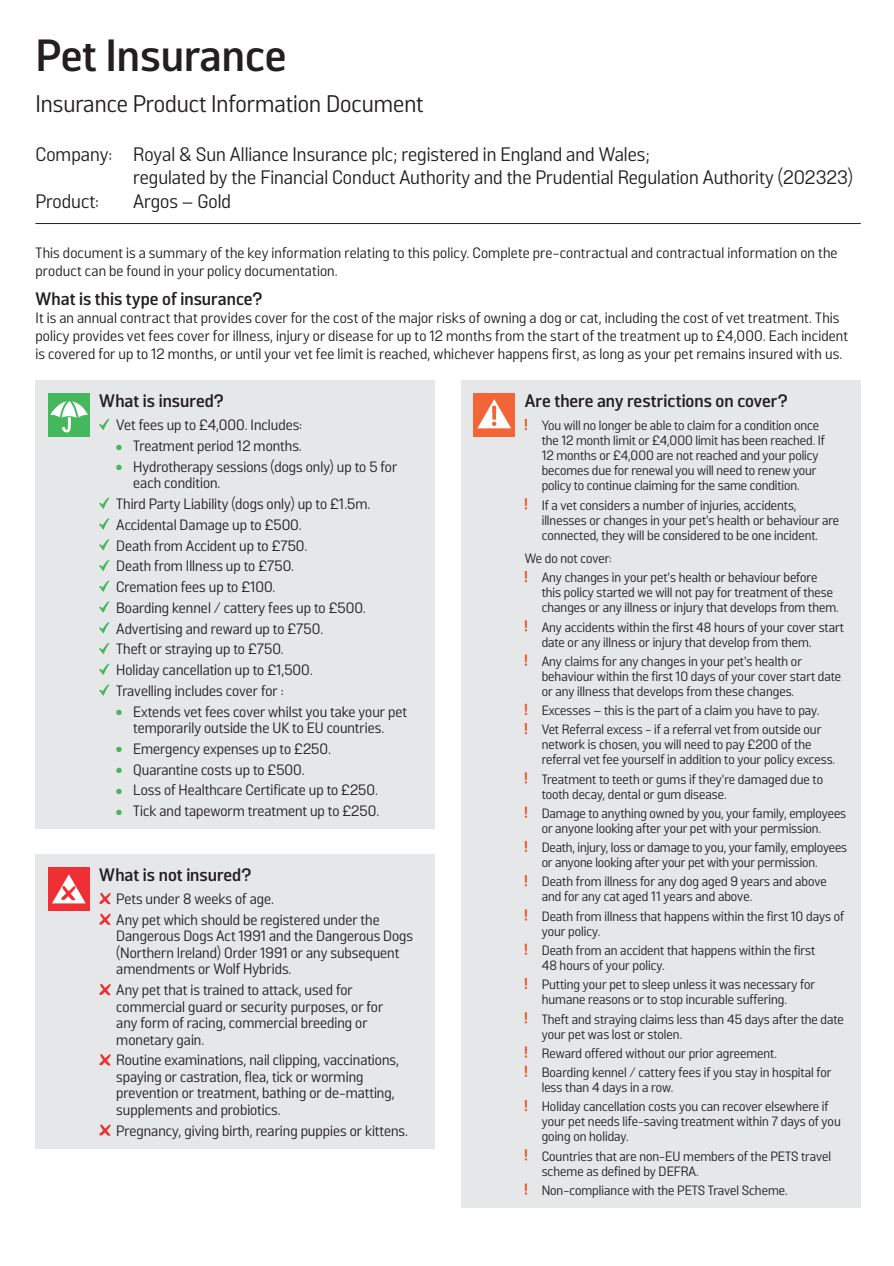
<style>
.page{position:relative;width:894px;height:1266px;background:#fff}
.page>*{position:absolute;margin:0;border:0;box-sizing:border-box;transform-origin:0 0}
.t1{font:700 45px "Argos";color:#231f20}
.t2{font:24px "Argos";color:#231f20}
.t3{font:19.5px "Argos";color:#231f20}
.t4{font:700 18px "Argos";color:#231f20}
.t5{font:15px/20.7px "Argos";color:#231f20}
.t6{font:13.5px/15px "Argos";color:#231f20}
.s1{color:#44b85c}
</style>
<div class="page">
<hr style="left:35px;top:223px;width:825px;height:1px;background:#231f20">
<div style="left:35px;top:854px;width:400px;height:294px;background:#e6e7e9"></div>
<div style="left:48px;top:867px;width:41px;height:43px;background:#ee3034"></div>
<svg style="left:52px;top:874px;width:34px;height:29px"></svg>
<svg style="left:99px;top:892px;width:12px;height:12px"></svg>
<svg style="left:99px;top:913px;width:12px;height:12px"></svg>
<svg style="left:99px;top:983px;width:12px;height:12px"></svg>
<svg style="left:99px;top:1054px;width:12px;height:11px"></svg>
<svg style="left:99px;top:1124px;width:12px;height:12px"></svg>
<div style="left:461px;top:380px;width:399px;height:827px;background:#e6e7e9"></div>
<div style="left:473px;top:393px;width:42px;height:43px;background:#f26536"></div>
<svg style="left:477px;top:399px;width:34px;height:29px"></svg>
<svg style="left:524px;top:419px;width:3px;height:11px"></svg>
<svg style="left:524px;top:498px;width:3px;height:11px"></svg>
<svg style="left:524px;top:571px;width:3px;height:11px"></svg>
<svg style="left:524px;top:620px;width:3px;height:11px"></svg>
<svg style="left:524px;top:654px;width:3px;height:12px"></svg>
<svg style="left:524px;top:703px;width:3px;height:12px"></svg>
<svg style="left:524px;top:723px;width:3px;height:11px"></svg>
<svg style="left:524px;top:772px;width:3px;height:11px"></svg>
<svg style="left:524px;top:806px;width:3px;height:12px"></svg>
<svg style="left:524px;top:840px;width:3px;height:12px"></svg>
<svg style="left:524px;top:875px;width:3px;height:11px"></svg>
<svg style="left:524px;top:909px;width:3px;height:11px"></svg>
<svg style="left:524px;top:943px;width:3px;height:12px"></svg>
<svg style="left:524px;top:977px;width:3px;height:12px"></svg>
<svg style="left:524px;top:1012px;width:3px;height:11px"></svg>
<svg style="left:524px;top:1046px;width:3px;height:11px"></svg>
<svg style="left:524px;top:1065px;width:3px;height:12px"></svg>
<svg style="left:524px;top:1100px;width:3px;height:11px"></svg>
<svg style="left:524px;top:1149px;width:3px;height:11px"></svg>
<svg style="left:524px;top:1183px;width:3px;height:11px"></svg>
<div style="left:35px;top:380px;width:400px;height:449px;background:#e6e7e9"></div>
<div style="left:48px;top:393px;width:41px;height:43px;background:#44b85c"></div>
<svg style="left:50px;top:397px;width:40px;height:35px"></svg>
<svg style="left:99px;top:418px;width:11px;height:12px"></svg>
<svg style="left:99px;top:497px;width:11px;height:12px"></svg>
<svg style="left:99px;top:518px;width:11px;height:12px"></svg>
<svg style="left:99px;top:539px;width:11px;height:12px"></svg>
<svg style="left:99px;top:560px;width:11px;height:11px"></svg>
<svg style="left:99px;top:580px;width:11px;height:12px"></svg>
<svg style="left:99px;top:601px;width:11px;height:12px"></svg>
<svg style="left:99px;top:622px;width:11px;height:12px"></svg>
<svg style="left:99px;top:643px;width:11px;height:11px"></svg>
<svg style="left:99px;top:663px;width:11px;height:12px"></svg>
<svg style="left:99px;top:684px;width:11px;height:12px"></svg>
<h1 class="t1" style="left:35px;top:29px;width:252px">Pet Insurance</h1>
<h2 class="t2" style="left:35px;top:90px;width:389px">Insurance Product Information Document</h2>
<h3 class="t3" style="left:35px;top:143px;width:616px">Company: Royal &amp; Sun Alliance Insurance plc; registered in England and Wales;</h3>
<h3 class="t3" style="left:133px;top:166px;width:721px">regulated by the Financial Conduct Authority and the Prudential Regulation Authority (202323)</h3>
<h3 class="t3" style="left:35px;top:189px;width:65px">Product:</h3>
<h3 class="t3" style="left:133px;top:189px;width:99px">Argos – Gold</h3>
<p class="t5" style="left:35px;top:244px;width:803px;line-height:18px">This document is a summary of the key information relating to this policy. Complete pre-contractual and contractual information on the product can be found in your policy documentation.</p>
<h3 class="t4" style="left:35px;top:288px;width:228px">What is this type of insurance?</h3>
<p class="t5" style="left:35px;top:309px;width:814px;line-height:18px">It is an annual contract that provides cover for the cost of the major risks of owning a dog or cat, including the cost of vet treatment. This policy provides vet fees cover for illness, injury or disease for up to 12 months from the start of the treatment up to £4,000. Each incident is covered for up to 12 months, or until your vet fee limit is reached, whichever happens first, as long as your pet remains insured with us.</p>
<h3 class="t4" style="left:99px;top:390px;width:126px">What is insured?</h3>
<p class="t5" style="left:116px;top:414px;width:187px">Vet fees up to £4,000. Includes:</p>
<p class="t5" style="left:116px;top:435px;width:187px"><span class="s1">●</span> Treatment period 12 months.</p>
<p class="t5" style="left:133px;top:458px;width:265px;line-height:16.5px;text-indent:-17px"><span class="s1">●</span> Hydrotherapy sessions (dogs only) up to 5 for each condition.</p>
<p class="t5" style="left:116px;top:493px;width:256px">Third Party Liability (dogs only) up to £1.5m.<br>Accidental Damage up to £500.<br>Death from Accident up to £750.<br>Death from Illness up to £750.<br>Cremation fees up to £100.<br>Boarding kennel / cattery fees up to £500.<br>Advertising and reward up to £750.<br>Theft or straying up to £750.<br>Holiday cancellation up to £1,500.<br>Travelling includes cover for :</p>
<p class="t5" style="left:116px;top:703px;width:292px;line-height:16.5px;text-align:center"><span class="s1">●</span> Extends vet fees cover whilst you take your pet temporarily outside the UK to EU countries.</p>
<p class="t5" style="left:116px;top:738px;width:216px"><span class="s1">●</span> Emergency expenses up to £250.</p>
<p class="t5" style="left:116px;top:759px;width:190px"><span class="s1">●</span> Quarantine costs up to £500.</p>
<p class="t5" style="left:116px;top:779px;width:263px"><span class="s1">●</span> Loss of Healthcare Certificate up to £250.</p>
<p class="t5" style="left:116px;top:800px;width:264px"><span class="s1">●</span> Tick and tapeworm treatment up to £250.</p>
<h3 class="t4" style="left:99px;top:864px;width:153px">What is not insured?</h3>
<p class="t5" style="left:116px;top:888px;width:265px">Pets under 8 weeks of age.<br>Any pet which should be registered under the</p>
<p class="t5" style="left:116px;top:927px;width:298px;line-height:16.5px">Dangerous Dogs Act 1991 and the Dangerous Dogs (Northern Ireland) Order 1991 or any subsequent amendments or Wolf Hybrids.</p>
<p class="t5" style="left:116px;top:981px;width:268px;line-height:16.5px">Any pet that is trained to attack, used for commercial guard or security purposes, or for any form of racing, commercial breeding or monetary gain.</p>
<p class="t5" style="left:116px;top:1051px;width:284px;line-height:16.5px">Routine examinations, nail clipping, vaccinations, spaying or castration, flea, tick or worming prevention or treatment, bathing or de-matting, supplements and probiotics.</p>
<p class="t5" style="left:116px;top:1120px;width:293px">Pregnancy, giving birth, rearing puppies or kittens.</p>
<h3 class="t4" style="left:524px;top:390px;width:265px">Are there any restrictions on cover?</h3>
<p class="t6" style="left:541px;top:418px;width:285px">You will no longer be able to claim for a condition once the 12 month limit or £4,000 limit has been reached. If 12 months or £4,000 are not reached and your policy becomes due for renewal you will need to renew your policy to continue claiming for the same condition.</p>
<p class="t6" style="left:541px;top:497px;width:299px">If a vet considers a number of injuries, accidents, illnesses or changes in your pet’s health or behaviour are connected, they will be considered to be one incident.</p>
<p class="t6" style="left:541px;top:548px;width:277px;line-height:19.2px;text-indent:-17px">We do not cover:<br>Any changes in your pet’s health or behaviour before</p>
<p class="t6" style="left:541px;top:585px;width:299px">this policy started we will not pay for treatment of these changes or any illness or injury that develops from them.</p>
<p class="t6" style="left:541px;top:619px;width:304px">Any accidents within the first 48 hours of your cover start date or any illness or injury that develop from them.</p>
<p class="t6" style="left:541px;top:653px;width:301px">Any claims for any changes in your pet’s health or behaviour within the first 10 days of your cover start date or any illness that develops from these changes.</p>
<p class="t6" style="left:541px;top:700px;width:281px;line-height:19.2px">Excesses – this is the part of a claim you have to pay.<br>Vet Referral excess - if a referral vet from outside our</p>
<p class="t6" style="left:541px;top:737px;width:295px">network is chosen, you will need to pay £200 of the referral vet fee yourself in addition to your policy excess.</p>
<p class="t6" style="left:541px;top:771px;width:283px">Treatment to teeth or gums if they’re damaged due to tooth decay, dental or gum disease.</p>
<p class="t6" style="left:541px;top:805px;width:306px">Damage to anything owned by you, your family, employees or anyone looking after your pet with your permission.</p>
<p class="t6" style="left:541px;top:840px;width:307px">Death, injury, loss or damage to you, your family, employees or anyone looking after your pet with your permission.</p>
<p class="t6" style="left:541px;top:874px;width:287px">Death from illness for any dog aged 9 years and above and for any cat aged 11 years and above.</p>
<p class="t6" style="left:541px;top:908px;width:304px">Death from illness that happens within the first 10 days of your policy.</p>
<p class="t6" style="left:541px;top:942px;width:275px">Death from an accident that happens within the first<br>48 hours of your policy.</p>
<p class="t6" style="left:541px;top:977px;width:275px">Putting your pet to sleep unless it was necessary for humane reasons or to stop incurable suffering.</p>
<p class="t6" style="left:541px;top:1011px;width:304px">Theft and straying claims less than 45 days after the date your pet was lost or stolen.</p>
<p class="t6" style="left:541px;top:1043px;width:291px;line-height:19.2px">Reward offered without our prior agreement.<br>Boarding kennel / cattery fees if you stay in hospital for</p>
<p class="t6" style="left:541px;top:1077px;width:288px;line-height:19.2px">less than 4 days in a row.<br>Holiday cancellation costs you can recover elsewhere if</p>
<p class="t6" style="left:541px;top:1114px;width:300px">your pet needs life-saving treatment within 7 days of you going on holiday.</p>
<p class="t6" style="left:541px;top:1148px;width:291px">Countries that are non-EU members of the PETS travel scheme as defined by DEFRA.</p>
<p class="t6" style="left:541px;top:1182px;width:248px">Non-compliance with the PETS Travel Scheme.</p>
</div>
